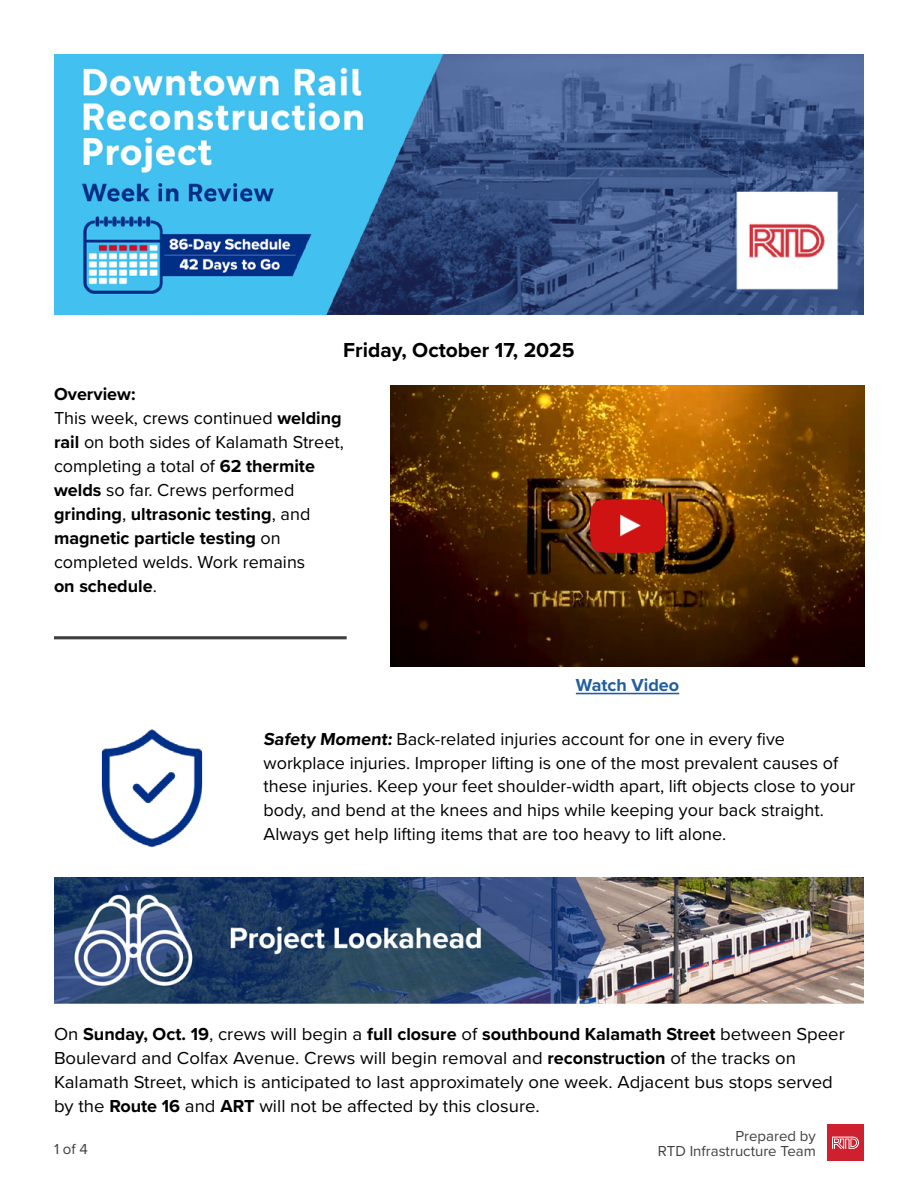
<style>
.page{position:relative;width:918px;height:1188px;background:#fff}
.page>*{position:absolute;margin:0;border:0;box-sizing:border-box;transform-origin:0 0}
.t1{font:700 21px "Proxima Nova";color:#000}
.Paragraph_Style_1{font:18px/24px "Proxima Nova";color:#000}
.Paragraph_Style_1-2{font:700 18px "Proxima Nova";color:#215e9e}
.t2{font:15px/15px "Proxima Nova Regular 2";color:#404040;text-align:right}
.t3{font:15px "Proxima Nova";color:#404040}
.s1{font-weight:700}
</style>
<div class="page">
<img style="left:54px;top:54px;width:810px;height:260px">
<img style="left:391px;top:386px;width:473px;height:281px">
<hr style="left:576px;top:693px;width:103px;height:1px;background:#215e9e">
<img style="left:101px;top:729px;width:102px;height:119px">
<img style="left:54px;top:877px;width:810px;height:126px">
<svg style="left:54px;top:636px;width:293px;height:3px"></svg>
<img style="left:590px;top:488px;width:75px;height:76px">
<div style="left:827px;top:1124px;width:37px;height:37px;background:#ce202f"></div>
<svg style="left:832px;top:1137px;width:27px;height:12px"></svg>
<p class="t1" style="left:343px;top:334px;width:233px">Friday, October 17, 2025</p>
<p class="Paragraph_Style_1" style="left:54px;top:381px;width:291px"><span class="s1">Overview:<br></span>This week, crews continued <span class="s1">welding rail</span> on both sides of Kalamath Street, completing a total of <span class="s1">62 thermite welds</span> so far. Crews performed <span class="s1">grinding</span>, <span class="s1">ultrasonic testing</span>, and <span class="s1">magnetic particle testing</span> on completed welds. Work remains<br><span class="s1">on schedule</span>.</p>
<p class="Paragraph_Style_1-2" style="left:576px;top:672px;width:105px">Watch Video</p>
<p class="Paragraph_Style_1" style="left:264px;top:726px;width:594px"><span class="s1">Safety Moment:</span> Back-related injuries account for one in every five workplace injuries. Improper lifting is one of the most prevalent causes of these injuries. Keep your feet shoulder-width apart, lift objects close to your body, and bend at the knees and hips while keeping your back straight.<br>Always get help lifting items that are too heavy to lift alone.</p>
<p class="Paragraph_Style_1" style="left:54px;top:1021px;width:792px">On <span class="s1">Sunday, Oct. 19</span>, crews will begin a <span class="s1">full closure</span> of <span class="s1">southbound Kalamath Street</span> between Speer Boulevard and Colfax Avenue. Crews will begin removal and <span class="s1">reconstruction</span> of the tracks on Kalamath Street, which is anticipated to last approximately one week. Adjacent bus stops served by the <span class="s1">Route 16</span> and <span class="s1">ART</span> will not be affected by this closure.</p>
<p class="t3" style="left:54px;top:1138px;width:36px">1 of 4</p>
<p class="t2" style="left:658px;top:1128px;width:160px">Prepared by<br>RTD Infrastructure Team</p>
</div>
